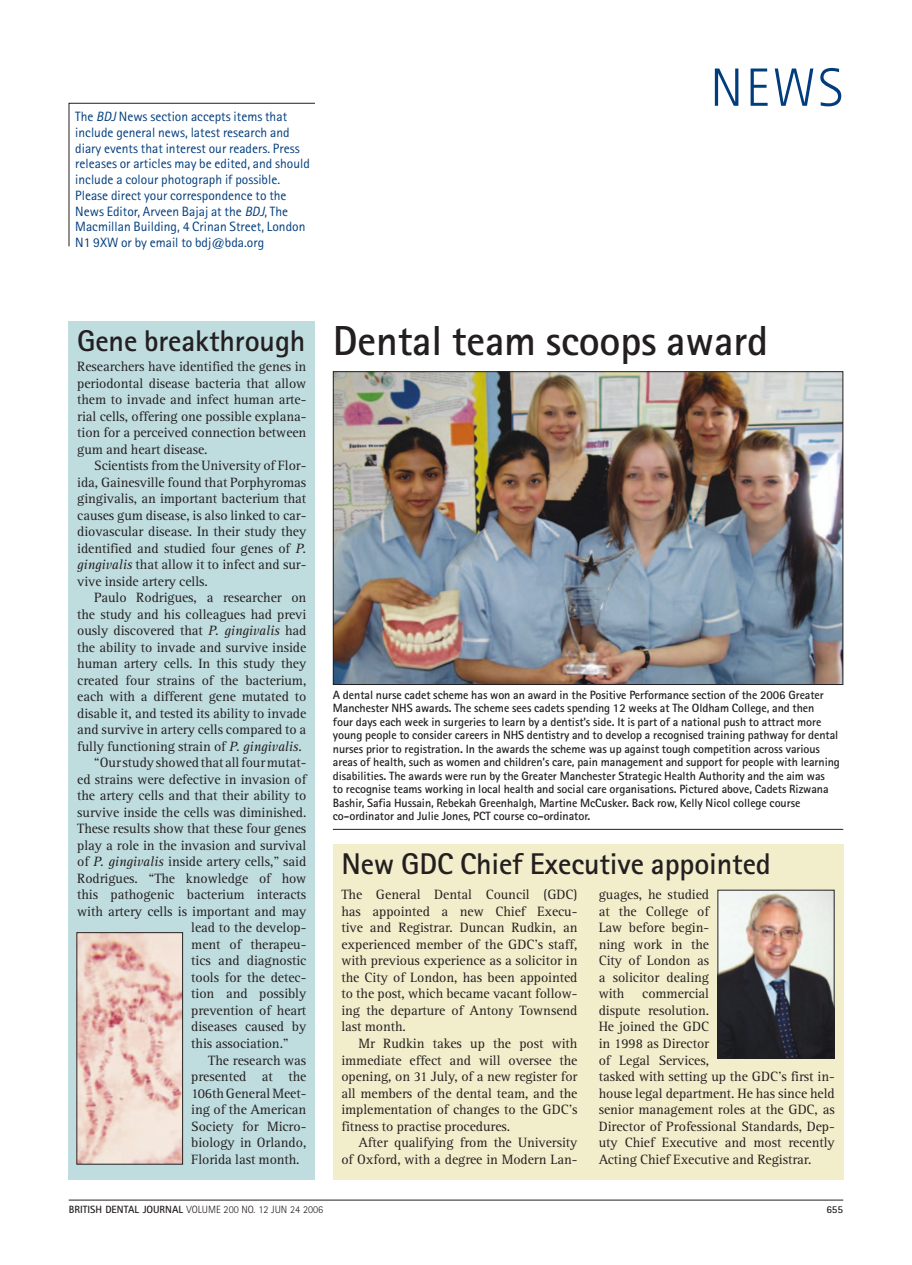
<style>
.page{position:relative;width:912px;height:1265px;background:#fff}
.page>*{position:absolute;margin:0;border:0;box-sizing:border-box;transform-origin:0 0}
.t1{font:300 54px "Rotis Sans Serif";color:#013d7d}
.t2{font:700 42px "Rotis Sans Serif";letter-spacing:-.005em;color:#231f20}
.t3{font:700 30px "Rotis Sans Serif";letter-spacing:-.005em;color:#231f20}
.t4{font:13.95px/16.5px "Rotis Serif";letter-spacing:-.005em;color:#231f20;text-align:justify}
.t5{font:13.5px/15.8px "Rotis Sans Serif";color:#013d7d}
.t6{font:700 12px/13.5px "Rotis Sans Serif";letter-spacing:-.005em;color:#231f20}
.t7{font:300 10.5px "Rotis Sans Serif";color:#231f20}
.t8{font:700 10.5px "Rotis Sans Serif";color:#231f20}
.s1{font-style:italic}
.s2{font-weight:700}
</style>
<div class="page">
<div style="left:69px;top:322px;width:246px;height:858px;background:#bfdcdf"></div>
<img style="left:335px;top:373px;width:506px;height:310px">
<div style="left:333px;top:371px;width:510px;height:314px;border:1px solid #231f20"></div>
<hr style="left:333px;top:829px;width:510px;height:1px;background:#231f20">
<img style="left:79px;top:934px;width:102px;height:228px">
<div style="left:77px;top:932px;width:106px;height:232px;border:1px solid #231f20"></div>
<svg style="left:69px;top:103px;width:246px;height:144px"></svg>
<hr style="left:69px;top:1200px;width:774px;height:1px;background:#231f20">
<div style="left:333px;top:844px;width:510px;height:336px;background:#f2eecb"></div>
<img style="left:719px;top:892px;width:113px;height:164px">
<div style="left:717px;top:890px;width:117px;height:168px;border:1px solid #231f20"></div>
<p class="t5" style="left:75px;top:110px;width:236px">The <span class="s1">BDJ</span> News section accepts items that include general news, latest research and diary events that interest our readers. Press releases or articles may be edited, and should include a colour photograph if possible.<br>Please direct your correspondence to the News Editor, Arveen Bajaj at the <span class="s1">BDJ</span>, The Macmillan Building, 4 Crinan Street, London N1 9XW or by email to bdj@bda.org</p>
<p class="t1" style="left:709px;top:69px;width:135px">NEWS</p>
<p class="t3" style="left:77px;top:330px;width:230px">Gene breakthrough</p>
<p class="t4" style="left:77px;top:360px;width:230px">Researchers have identified the genes in</p>
<p class="t4" style="left:77px;top:376px;width:230px">periodontal disease bacteria that allow</p>
<p class="t4" style="left:77px;top:393px;width:230px">them to invade and infect human arte-</p>
<p class="t4" style="left:77px;top:409px;width:230px">rial cells, offering one possible explana-</p>
<p class="t4" style="left:77px;top:426px;width:230px">tion for a perceived connection between</p>
<p class="t4" style="left:77px;top:442px;width:132px">gum and heart disease.</p>
<p class="t4" style="left:94px;top:459px;width:213px">Scientists from the University of Flor-</p>
<p class="t4" style="left:77px;top:475px;width:230px">ida, Gainesville found that Porphyromas</p>
<p class="t4" style="left:77px;top:492px;width:230px">gingivalis, an important bacterium that</p>
<p class="t4" style="left:77px;top:508px;width:230px">causes gum disease, is also linked to car-</p>
<p class="t4" style="left:77px;top:525px;width:230px">diovascular disease. In their study they</p>
<p class="t4" style="left:77px;top:541px;width:230px">identified and studied four genes of <span class="s1">P.</span></p>
<p class="t4" style="left:77px;top:558px;width:230px"><span class="s1">gingivalis</span> that allow it to infect and sur-</p>
<p class="t4" style="left:77px;top:574px;width:132px">vive inside artery cells.</p>
<p class="t4" style="left:94px;top:591px;width:213px">Paulo Rodrigues, a researcher on</p>
<p class="t4" style="left:77px;top:607px;width:230px">the study and his colleagues had previ</p>
<p class="t4" style="left:77px;top:624px;width:230px">ously discovered that <span class="s1">P. gingivalis</span> had</p>
<p class="t4" style="left:77px;top:640px;width:230px">the ability to invade and survive inside</p>
<p class="t4" style="left:77px;top:657px;width:230px">human artery cells. In this study they</p>
<p class="t4" style="left:77px;top:673px;width:230px">created four strains of the bacterium,</p>
<p class="t4" style="left:77px;top:690px;width:230px">each with a different gene mutated to</p>
<p class="t4" style="left:77px;top:706px;width:230px">disable it, and tested its ability to invade</p>
<p class="t4" style="left:77px;top:723px;width:230px">and survive in artery cells compared to a</p>
<p class="t4" style="left:77px;top:739px;width:226px">fully functioning strain of <span class="s1">P. gingivalis</span>.</p>
<p class="t4" style="left:94px;top:756px;width:213px">“Our study showed that all four mutat-</p>
<p class="t4" style="left:77px;top:772px;width:230px">ed strains were defective in invasion of</p>
<p class="t4" style="left:77px;top:789px;width:230px">the artery cells and that their ability to</p>
<p class="t4" style="left:77px;top:805px;width:230px">survive inside the cells was diminished.</p>
<p class="t4" style="left:77px;top:822px;width:230px">These results show that these four genes</p>
<p class="t4" style="left:77px;top:838px;width:230px">play a role in the invasion and survival</p>
<p class="t4" style="left:77px;top:855px;width:230px">of <span class="s1">P. gingivalis</span> inside artery cells,” said</p>
<p class="t4" style="left:77px;top:871px;width:230px">Rodrigues. “The knowledge of how</p>
<p class="t4" style="left:77px;top:888px;width:230px">this pathogenic bacterium interacts</p>
<p class="t4" style="left:77px;top:904px;width:230px">with artery cells is important and may</p>
<p class="t4" style="left:191px;top:921px;width:116px">lead to the develop-</p>
<p class="t4" style="left:191px;top:937px;width:116px">ment of therapeu-</p>
<p class="t4" style="left:191px;top:954px;width:116px">tics and diagnostic</p>
<p class="t4" style="left:191px;top:970px;width:116px">tools for the detec-</p>
<p class="t4" style="left:191px;top:987px;width:116px">tion and possibly</p>
<p class="t4" style="left:191px;top:1003px;width:116px">prevention of heart</p>
<p class="t4" style="left:191px;top:1020px;width:116px">diseases caused by</p>
<p class="t4" style="left:191px;top:1036px;width:99px">this association.”</p>
<p class="t4" style="left:208px;top:1053px;width:99px">The research was</p>
<p class="t4" style="left:191px;top:1069px;width:116px">presented at the</p>
<p class="t4" style="left:191px;top:1086px;width:116px">106th General Meet-</p>
<p class="t4" style="left:191px;top:1102px;width:116px">ing of the American</p>
<p class="t4" style="left:191px;top:1119px;width:116px">Society for Micro-</p>
<p class="t4" style="left:191px;top:1135px;width:116px">biology in Orlando,</p>
<p class="t4" style="left:191px;top:1152px;width:110px">Florida last month.</p>
<p class="t2" style="left:333px;top:326px;width:436px">Dental team scoops award</p>
<p class="t6" style="left:333px;top:689px;width:508px">A dental nurse cadet scheme has won an award in the Positive Performance section of the 2006 Greater Manchester NHS awards. The scheme sees cadets spending 12 weeks at The Oldham College, and then<br>four days each week in surgeries to learn by a dentist’s side. It is part of a national push to attract more young people to consider careers in NHS dentistry and to develop a recognised training pathway for dental nurses prior to registration. In the awards the scheme was up against tough competition across various areas of health, such as women and children’s care, pain management and support for people with learning disabilities. The awards were run by the Greater Manchester Strategic Health Authority and the aim was<br>to recognise teams working in local health and social care organisations. Pictured above, Cadets Rizwana Bashir, Safia Hussain, Rebekah Greenhalgh, Martine McCusker. Back row, Kelly Nicol college course co-ordinator and Julie Jones, PCT course co-ordinator.</p>
<p class="t3" style="left:341px;top:853px;width:431px">New GDC Chief Executive appointed</p>
<p class="t4" style="left:341px;top:888px;width:237px">The General Dental Council (GDC)</p>
<p class="t4" style="left:341px;top:904px;width:237px">has appointed a new Chief Execu-</p>
<p class="t4" style="left:341px;top:921px;width:237px">tive and Registrar. Duncan Rudkin, an</p>
<p class="t4" style="left:341px;top:937px;width:237px">experienced member of the GDC’s staff,</p>
<p class="t4" style="left:341px;top:954px;width:237px">with previous experience as a solicitor in</p>
<p class="t4" style="left:341px;top:970px;width:237px">the City of London, has been appointed</p>
<p class="t4" style="left:341px;top:987px;width:237px">to the post, which became vacant follow-</p>
<p class="t4" style="left:341px;top:1003px;width:237px">ing the departure of Antony Townsend</p>
<p class="t4" style="left:341px;top:1020px;width:66px">last month.</p>
<p class="t4" style="left:358px;top:1036px;width:220px">Mr Rudkin takes up the post with</p>
<p class="t4" style="left:341px;top:1053px;width:237px">immediate effect and will oversee the</p>
<p class="t4" style="left:341px;top:1069px;width:237px">opening, on 31 July, of a new register for</p>
<p class="t4" style="left:341px;top:1086px;width:237px">all members of the dental team, and the</p>
<p class="t4" style="left:341px;top:1102px;width:237px">implementation of changes to the GDC’s</p>
<p class="t4" style="left:341px;top:1119px;width:170px">fitness to practise procedures.</p>
<p class="t4" style="left:358px;top:1135px;width:220px">After qualifying from the University</p>
<p class="t4" style="left:341px;top:1152px;width:237px">of Oxford, with a degree in Modern Lan-</p>
<p class="t4" style="left:598px;top:888px;width:112px">guages, he studied at the College of Law before begin&shy;ning work in the City of London as a solicitor dealing with</p>
<p class="t4" style="left:598px;top:987px;width:237px;text-align:left;text-indent:43px">commercial<br>dispute resolution.<br>He joined the GDC<br>in 1998 as Director<br>of Legal Services,<br>tasked with setting up the GDC’s first in&shy;house legal department. He has since held senior management roles at the GDC, as<br>Director of Professional Standards, Dep&shy;uty Chief Executive and most recently<br>Acting Chief Executive and Registrar.</p>
<p class="t7" style="left:69px;top:1205px;width:256px"><span class="s2">BRITISH DENTAL JOURNAL</span> VOLUME 200 NO. 12 JUN 24 2006</p>
<p class="t8" style="left:826px;top:1205px;width:18px">655</p>
</div>
